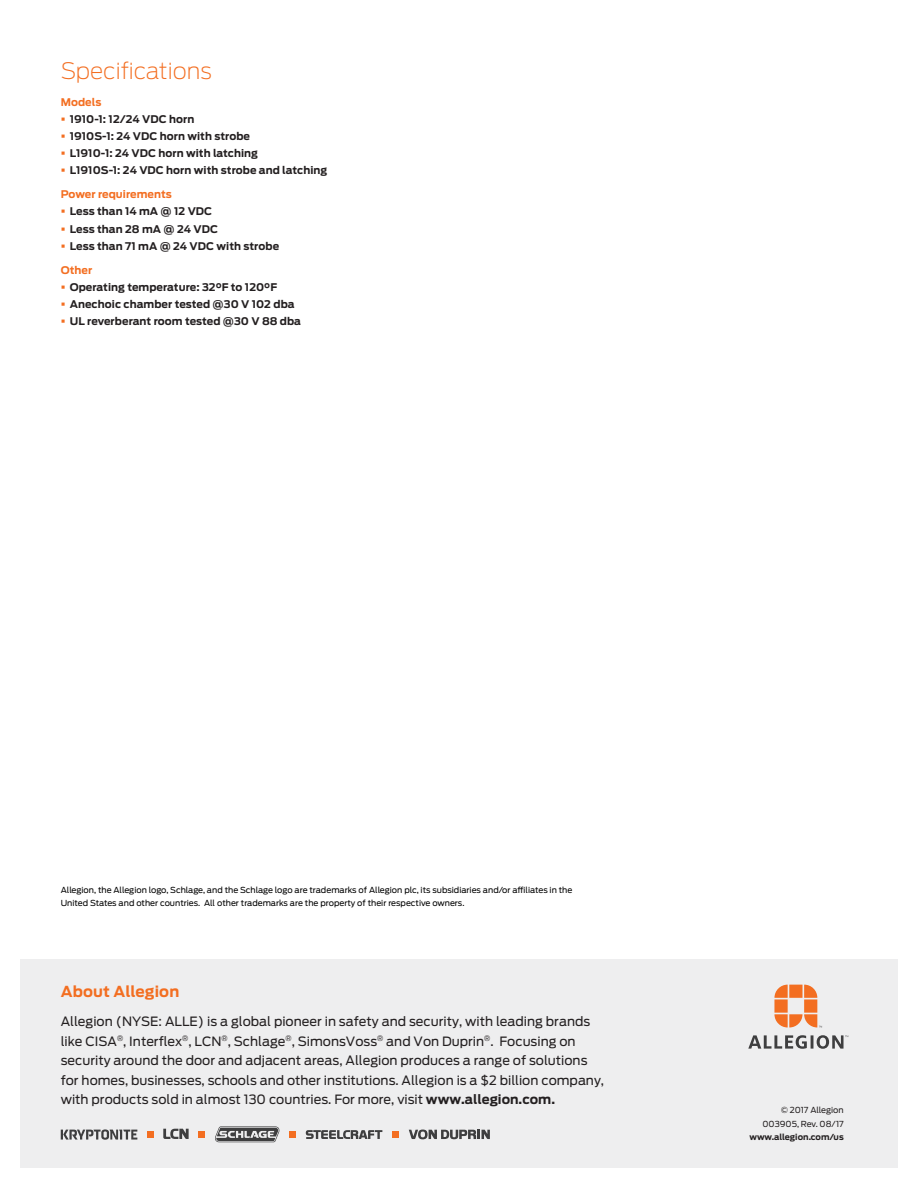
<style>
.page{position:relative;width:918px;height:1188px;background:#fff}
.page>*{position:absolute;margin:0;border:0;box-sizing:border-box;transform-origin:0 0}
.Section_subhead_15_1{font:200 22.5px "Antenna";color:#f36e21}
.Body_subhead_7_11pt{font:700 15px "Antenna";letter-spacing:.01em;color:#f36e21}
.Body_text_8_5_12pt{font:12.75px/19.5px "Antenna";color:#231f20}
.t1{font:700 10.5px "Antenna";letter-spacing:.005em;color:#231f20}
.Chart_bullets_7_9_5p{font:700 10.5px "Antenna";letter-spacing:.005em;color:#f36e21}
.Legal_5_5_9pt{font:8.25px/13.5px "Antenna";color:#000}
.Back_cover_informati{font:8.25px "Antenna";color:#231f20}
.Back_cover_informati-2{font:700 8.25px "Antenna";color:#231f20}
.s1{color:#f36e21}
.s2{font-weight:700}
</style>
<div class="page">
<div style="left:20px;top:959px;width:878px;height:209px;background:#eeeeef"></div>
<svg style="left:774px;top:985px;width:48px;height:43px"></svg>
<svg style="left:748px;top:1035px;width:100px;height:14px"></svg>
<svg style="left:163px;top:1129px;width:26px;height:10px"></svg>
<svg style="left:147px;top:1131px;width:6px;height:6px"></svg>
<svg style="left:199px;top:1131px;width:6px;height:6px"></svg>
<svg style="left:409px;top:1130px;width:81px;height:9px"></svg>
<svg style="left:215px;top:1126px;width:65px;height:16px"></svg>
<svg style="left:306px;top:1130px;width:76px;height:9px"></svg>
<div style="left:289px;top:1131px;width:7px;height:6px;background:#f36e21"></div>
<div style="left:392px;top:1131px;width:7px;height:6px;background:#f36e21"></div>
<svg style="left:61px;top:1129px;width:76px;height:11px"></svg>
<p class="Section_subhead_15_1" style="left:61px;top:58px;width:153px">Specifications</p>
<p class="Chart_bullets_7_9_5p" style="left:61px;top:96px;width:42px">Models</p>
<p class="t1" style="left:61px;top:113px;width:135px"><span class="s1">▪</span> 1910-1: 12/24 VDC horn</p>
<p class="t1" style="left:61px;top:130px;width:191px"><span class="s1">▪</span> 1910S-1: 24 VDC horn with strobe</p>
<p class="t1" style="left:61px;top:147px;width:199px"><span class="s1">▪</span> L1910-1: 24 VDC horn with latching</p>
<p class="t1" style="left:61px;top:164px;width:268px"><span class="s1">▪</span> L1910S-1: 24 VDC horn with strobe and latching</p>
<p class="Chart_bullets_7_9_5p" style="left:61px;top:188px;width:113px">Power requirements</p>
<p class="t1" style="left:61px;top:205px;width:153px"><span class="s1">▪</span> Less than 14 mA @ 12 VDC</p>
<p class="t1" style="left:61px;top:222px;width:159px"><span class="s1">▪</span> Less than 28 mA @ 24 VDC</p>
<p class="t1" style="left:61px;top:240px;width:220px"><span class="s1">▪</span> Less than 71 mA @ 24 VDC with strobe</p>
<p class="Chart_bullets_7_9_5p" style="left:61px;top:264px;width:33px">Other</p>
<p class="t1" style="left:61px;top:281px;width:218px"><span class="s1">▪</span> Operating temperature: 32°F to 120°F</p>
<p class="t1" style="left:61px;top:298px;width:235px"><span class="s1">▪</span> Anechoic chamber tested @30 V 102 dba</p>
<p class="t1" style="left:61px;top:315px;width:242px"><span class="s1">▪</span> UL reverberant room tested @30 V 88 dba</p>
<p class="Legal_5_5_9pt" style="left:61px;top:883px;width:513px">Allegion, the Allegion logo, Schlage, and the Schlage logo are trademarks of Allegion plc, its subsidiaries and/or affiliates in the<br>United States and other countries. All other trademarks are the property of their respective owners.</p>
<p class="Body_subhead_7_11pt" style="left:61px;top:982px;width:120px">About Allegion</p>
<p class="Body_text_8_5_12pt" style="left:61px;top:1012px;width:545px">Allegion (NYSE: ALLE) is a global pioneer in safety and security, with leading brands like CISA<sup>®</sup>, Interflex<sup>®</sup>, LCN<sup>®</sup>, Schlage<sup>®</sup>, SimonsVoss<sup>®</sup> and Von Duprin<sup>®</sup>. Focusing on security around the door and adjacent areas, Allegion produces a range of solutions for homes, businesses, schools and other institutions. Allegion is a $2 billion company, with products sold in almost 130 countries. For more, visit <span class="s2">www.allegion.com.</span></p>
<p class="Back_cover_informati" style="left:781px;top:1106px;width:64px">© 2017 Allegion</p>
<p class="Back_cover_informati" style="left:762px;top:1119px;width:83px">003905, Rev. 08/17</p>
<p class="Back_cover_informati-2" style="left:749px;top:1132px;width:96px">www.allegion.com/us</p>
</div>
